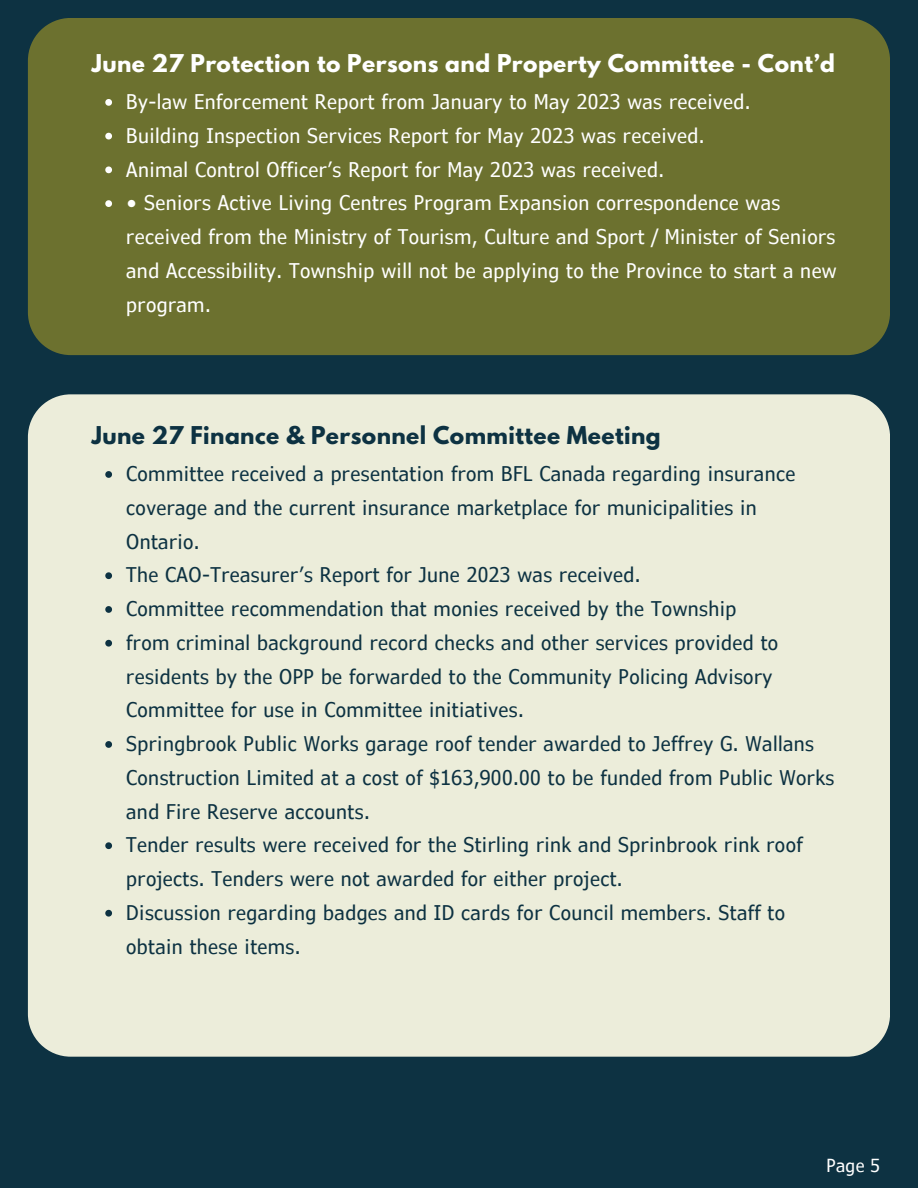
<style>
.page{position:relative;width:918px;height:1188px;background:#0d3242}
.page>*{position:absolute;margin:0;border:0;box-sizing:border-box;transform-origin:0 0}
.t1{font:700 21.75px "League Spartan";letter-spacing:.02em;color:#fff}
.t2{font:700 21.75px "League Spartan";letter-spacing:.02em;color:#0d3242}
.t3{font:condensed 20.25px/33.8px "Verdana Pro";letter-spacing:.02em;color:#0d3242}
.t4{font:condensed 20.25px/33.8px "Verdana Pro";letter-spacing:.02em;color:#fff}
.t5{font:condensed 18px "Verdana Pro";color:#fff}
</style>
<div class="page">
<div style="left:28px;top:18px;width:862px;height:337px;background:#6c712f"></div>
<svg style="left:105px;top:99px;width:7px;height:7px"></svg>
<svg style="left:105px;top:133px;width:7px;height:6px"></svg>
<svg style="left:105px;top:166px;width:7px;height:7px"></svg>
<svg style="left:105px;top:200px;width:7px;height:7px"></svg>
<div style="left:28px;top:394px;width:862px;height:663px;background:#ecedda"></div>
<svg style="left:105px;top:471px;width:7px;height:7px"></svg>
<svg style="left:105px;top:572px;width:7px;height:7px"></svg>
<svg style="left:105px;top:606px;width:7px;height:7px"></svg>
<svg style="left:105px;top:640px;width:7px;height:7px"></svg>
<svg style="left:105px;top:741px;width:7px;height:7px"></svg>
<svg style="left:105px;top:842px;width:7px;height:7px"></svg>
<svg style="left:105px;top:910px;width:7px;height:7px"></svg>
<p class="t1" style="left:92px;top:52px;width:745px">June 27 Protection to Persons and Property Committee - Cont’d</p>
<p class="t4" style="left:126px;top:84px;width:626px">By-law Enforcement Report from January to May 2023 was received.</p>
<p class="t4" style="left:126px;top:118px;width:580px">Building Inspection Services Report for May 2023 was received.</p>
<p class="t4" style="left:126px;top:152px;width:540px">Animal Control Officer’s Report for May 2023 was received.</p>
<p class="t4" style="left:126px;top:185px;width:712px">• Seniors Active Living Centres Program Expansion correspondence was received from the Ministry of Tourism, Culture and Sport / Minister of Seniors and Accessibility. Township will not be applying to the Province to start a new program.</p>
<p class="t2" style="left:92px;top:425px;width:570px">June 27 Finance &amp; Personnel Committee Meeting</p>
<p class="t3" style="left:126px;top:456px;width:671px">Committee received a presentation from BFL Canada regarding insurance coverage and the current insurance marketplace for municipalities in<br>Ontario.</p>
<p class="t3" style="left:126px;top:558px;width:516px">The CAO-Treasurer’s Report for June 2023 was received.</p>
<p class="t3" style="left:126px;top:591px;width:612px">Committee recommendation that monies received by the Township</p>
<p class="t3" style="left:126px;top:625px;width:653px">from criminal background record checks and other services provided to residents by the OPP be forwarded to the Community Policing Advisory<br>Committee for use in Committee initiatives.</p>
<p class="t3" style="left:126px;top:726px;width:710px">Springbrook Public Works garage roof tender awarded to Jeffrey G. Wallans<br>Construction Limited at a cost of $163,900.00 to be funded from Public Works and Fire Reserve accounts.</p>
<p class="t3" style="left:126px;top:828px;width:678px">Tender results were received for the Stirling rink and Sprinbrook rink roof projects. Tenders were not awarded for either project.</p>
<p class="t3" style="left:126px;top:895px;width:660px">Discussion regarding badges and ID cards for Council members. Staff to obtain these items.</p>
<p class="t5" style="left:826px;top:1154px;width:55px">Page 5</p>
</div>
